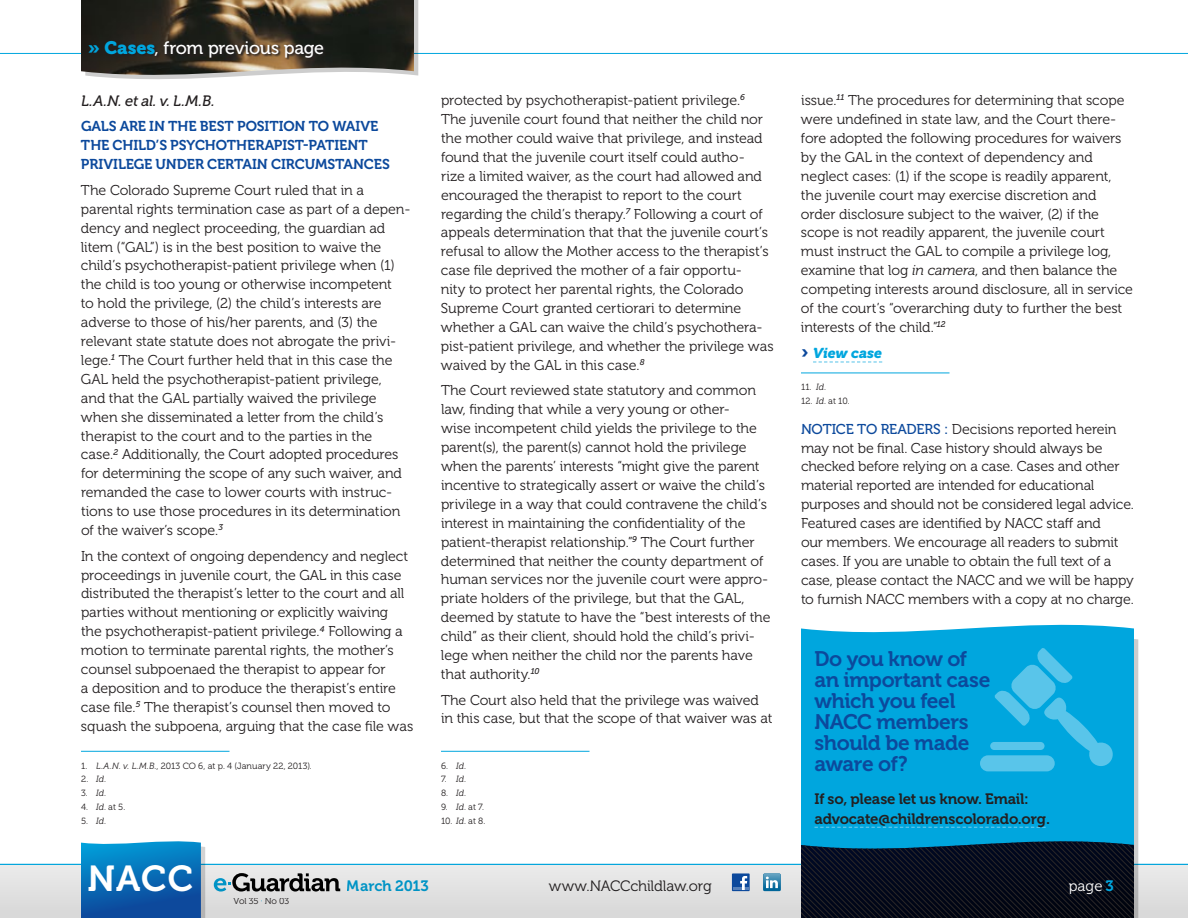
<style>
.page{position:relative;width:1188px;height:918px;background:#fff}
.page>*{position:absolute;margin:0;border:0;box-sizing:border-box;transform-origin:0 0}
.t1{font:36px "Museo 700";color:#fff}
.t2{font:21px/21px "Museo 700";letter-spacing:-.025em;color:#0c499c}
.t3{font:18px "Museo 500";letter-spacing:-.015em;color:#fff}
.t4{font:15px/19.5px "Museo 700";letter-spacing:-.01em;color:#231f20}
.t5{font:15px "Museo 300";letter-spacing:-.01em;color:#231f20}
.t6{font:italic 15px "Museo 500";color:#231f20}
.t7{font:15px "Museo 700";letter-spacing:-.01em;color:#00a6de}
.t8{font:15px "Museo 300";color:#fff}
.t9{font:14.25px/18.9px "Museo 300";letter-spacing:-.005em;color:#231f20}
.t10{font:14.25px/18.9px "Museo 700";letter-spacing:-.005em;color:#0c499c;text-align:justify}
.t11{font:italic 14.25px "Museo 900";letter-spacing:-.005em;color:#00a6de}
.t12{font:9px "Museo 300";letter-spacing:.005em;color:#231f20}
.s1{font-family:"Museo 900";color:#00a6de}
.s2{font-style:italic}
.s3{color:#00a6de}
.s4{font-style:normal;font-size:18px;color:#0c499c}
.s5{font-family:"Museo 500";color:#0c499c}
.s6{font-family:"Museo 700";color:#00a6de}
</style>
<div class="page">
<svg style="left:0;top:0;width:1188px;height:54px"></svg>
<hr style="left:441px;top:751px;width:149px;height:1px;background:#00a6de">
<hr style="left:81px;top:751px;width:149px;height:1px;background:#00a6de">
<svg style="left:813px;top:361px;width:69px;height:2px"></svg>
<hr style="left:801px;top:373px;width:149px;height:1px;background:#00a6de">
<div style="left:801px;top:624px;width:333px;height:203px;background:#00a6de"></div>
<hr style="left:1134px;top:639px;width:4px;height:232px;background:#cdcdcd">
<svg style="left:980px;top:648px;width:134px;height:123px;background:#1cafe1"></svg>
<svg style="left:92px;top:0;width:326px;height:79px"></svg>
<img style="left:81px;top:0;width:333px;height:76px">
<svg style="left:89px;top:40px;width:237px;height:20px;background:#342c22"></svg>
<svg style="left:0;top:864px;width:1188px;height:54px;background:#dcdfe0"></svg>
<svg style="left:214px;top:873px;width:126px;height:19px;background:#8a9193"></svg>
<svg style="left:801px;top:827px;width:337px;height:91px;background:#0b2e44"></svg>
<svg style="left:81px;top:841px;width:124px;height:77px;background:#136fb5"></svg>
<svg style="left:763px;top:873px;width:18px;height:18px"></svg>
<svg style="left:763px;top:874px;width:18px;height:17px"></svg>
<div style="left:732px;top:873px;width:18px;height:18px;background:#0c499c"></div>
<hr style="left:733px;top:887px;width:15px;height:3px;background:#5580ba">
<svg style="left:740px;top:876px;width:7px;height:14px"></svg>
<p class="t3" style="left:88px;top:38px;width:238px"><span class="s1">» Cases</span>, from previous page</p>
<p class="t6" style="left:81px;top:92px;width:135px">L.A.N. et al. v. L.M.B.</p>
<p class="t10" style="left:81px;top:117px;width:290px">GALs are in the Best Position to Waive the Child’s Psychotherapist-Patient Privilege Under Certain Circum</p>
<p class="t10" style="left:328px;top:155px;width:27px">stance</p>
<p class="t10" style="left:382px;top:155px;width:9px">s</p>
<p class="t9" style="left:81px;top:181px;width:331px">The Colorado Supreme Court ruled that in a parental rights termination case as part of a depen&shy;dency and neglect proceeding, the guardian ad litem (“GAL”) is in the best position to waive the child’s psychotherapist-patient privilege when (1) the child is too young or otherwise incompetent<br>to hold the privilege, (2) the child’s interests are adverse to those of his/her parents, and (3) the relevant state statute does not abrogate the privi&shy;lege.<sup>1</sup> The Court further held that in this case the GAL held the psychotherapist-patient privilege,<br>and that the GAL partially waived the privilege when she disseminated a letter from the child’s therapist to the court and to the parties in the case.<sup>2</sup> Additionally, the Court adopted procedures for determining the scope of any such waiver, and remanded the case to lower courts with instruc&shy;tions to use those procedures in its determination of the waiver’s scope.<sup>3</sup></p>
<p class="t9" style="left:81px;top:547px;width:334px">In the context of ongoing dependency and neglect proceedings in juvenile court, the GAL in this case distributed the therapist’s letter to the court and all parties without mentioning or explicitly waiving<br>the psychotherapist-patient privilege.<sup>4</sup> Following a motion to terminate parental rights, the mother’s counsel subpoenaed the therapist to appear for<br>a deposition and to produce the therapist’s entire case file.<sup>5</sup> The therapist’s counsel then moved to squash the subpoena, arguing that the case file was</p>
<p class="t12" style="left:81px;top:761px;width:232px">1. <span class="s2">L.A.N. v. L.M.B.</span>, 2013 CO 6, at p. 4 (January 22, 2013).</p>
<p class="t12" style="left:81px;top:774px;width:26px">2. <span class="s2">Id</span>.</p>
<p class="t12" style="left:81px;top:788px;width:26px">3. <span class="s2">Id</span>.</p>
<p class="t12" style="left:81px;top:802px;width:46px">4. <span class="s2">Id</span>. at 5.</p>
<p class="t12" style="left:81px;top:816px;width:26px">5. <span class="s2">Id</span>.</p>
<p class="t9" style="left:441px;top:91px;width:334px">protected by psychotherapist-patient privilege.<sup>6<br></sup>The juvenile court found that neither the child nor the mother could waive that privilege, and instead found that the juvenile court itself could autho-<br>rize a limited waiver, as the court had allowed and encouraged the therapist to report to the court regarding the child’s therapy.<sup>7</sup> Following a court of appeals determination that that the juvenile court’s refusal to allow the Mother access to the therapist’s case file deprived the mother of a fair opportu-<br>nity to protect her parental rights, the Colorado Supreme Court granted certiorari to determine whether a GAL can waive the child’s psychothera&shy;pist-patient privilege, and whether the privilege was waived by the GAL in this case.<sup>8</sup></p>
<p class="t9" style="left:441px;top:381px;width:331px">The Court reviewed state statutory and common law, finding that while a very young or other-<br>wise incompetent child yields the privilege to the parent(s), the parent(s) cannot hold the privilege when the parents’ interests “might give the parent incentive to strategically assert or waive the child’s privilege in a way that could contravene the child’s interest in maintaining the confidentiality of the patient-therapist relationship.”<sup>9</sup> The Court further determined that neither the county department of human services nor the juvenile court were appro&shy;priate holders of the privilege, but that the GAL, deemed by statute to have the “best interests of the child” as their client, should hold the child’s privi&shy;lege when neither the child nor the parents have that authority.<sup>10</sup></p>
<p class="t9" style="left:441px;top:691px;width:333px">The Court also held that the privilege was waived in this case, but that the scope of that waiver was at</p>
<p class="t12" style="left:441px;top:761px;width:26px">6. <span class="s2">Id</span>.</p>
<p class="t12" style="left:441px;top:774px;width:26px">7. <span class="s2">Id</span>.</p>
<p class="t12" style="left:441px;top:788px;width:26px">8. <span class="s2">Id</span>.</p>
<p class="t12" style="left:441px;top:802px;width:45px">9. <span class="s2">Id</span>. at 7.</p>
<p class="t12" style="left:441px;top:816px;width:46px">10. <span class="s2">Id</span>. at 8.</p>
<h1 class="t1" style="left:88px;top:859px;width:107px">NACC</h1>
<p class="t12" style="left:234px;top:897px;width:57px">Vol 35 <span class="s3">·</span> No 03</p>
<p class="t7" style="left:347px;top:878px;width:83px">March 2013</p>
<p class="t5" style="left:549px;top:878px;width:164px">www.NACCchildlaw.org</p>
<p class="t9" style="left:801px;top:91px;width:334px">issue.<sup>11</sup> The procedures for determining that scope were undefined in state law, and the Court there&shy;fore adopted the following procedures for waivers by the GAL in the context of dependency and neglect cases: (1) if the scope is readily apparent, the juvenile court may exercise discretion and order disclosure subject to the waiver, (2) if the scope is not readily apparent, the juvenile court must instruct the GAL to compile a privilege log, examine that log <span class="s2">in camera</span>, and then balance the competing interests around disclosure, all in service of the court’s “overarching duty to further the best interests of the child.”<sup>12</sup></p>
<p class="t11" style="left:801px;top:345px;width:83px"><span class="s4">›</span> View case</p>
<p class="t12" style="left:801px;top:382px;width:26px">11. <span class="s2">Id</span>.</p>
<p class="t12" style="left:801px;top:396px;width:50px">12. <span class="s2">Id</span>. at 10.</p>
<p class="t9" style="left:801px;top:420px;width:335px"><span class="s5">NOTICE TO READERS :</span> Decisions reported herein may not be final. Case history should always be checked before relying on a case. Cases and other material reported are intended for educational purposes and should not be considered legal advice.<br>Featured cases are identified by NACC staff and<br>our members. We encourage all readers to submit cases. If you are unable to obtain the full text of a case, please contact the NACC and we will be happy to furnish NACC members with a copy at no charge.</p>
<h2 class="t2" style="left:815px;top:649px;width:177px">Do you know of an important case which you feel<br>NACC members should be made aware of?</h2>
<p class="t4" style="left:815px;top:789px;width:237px">If so, please let us know. Email: advocate@childrenscolorado.org .</p>
<p class="t8" style="left:1069px;top:878px;width:46px">page <span class="s6">3</span></p>
</div>
